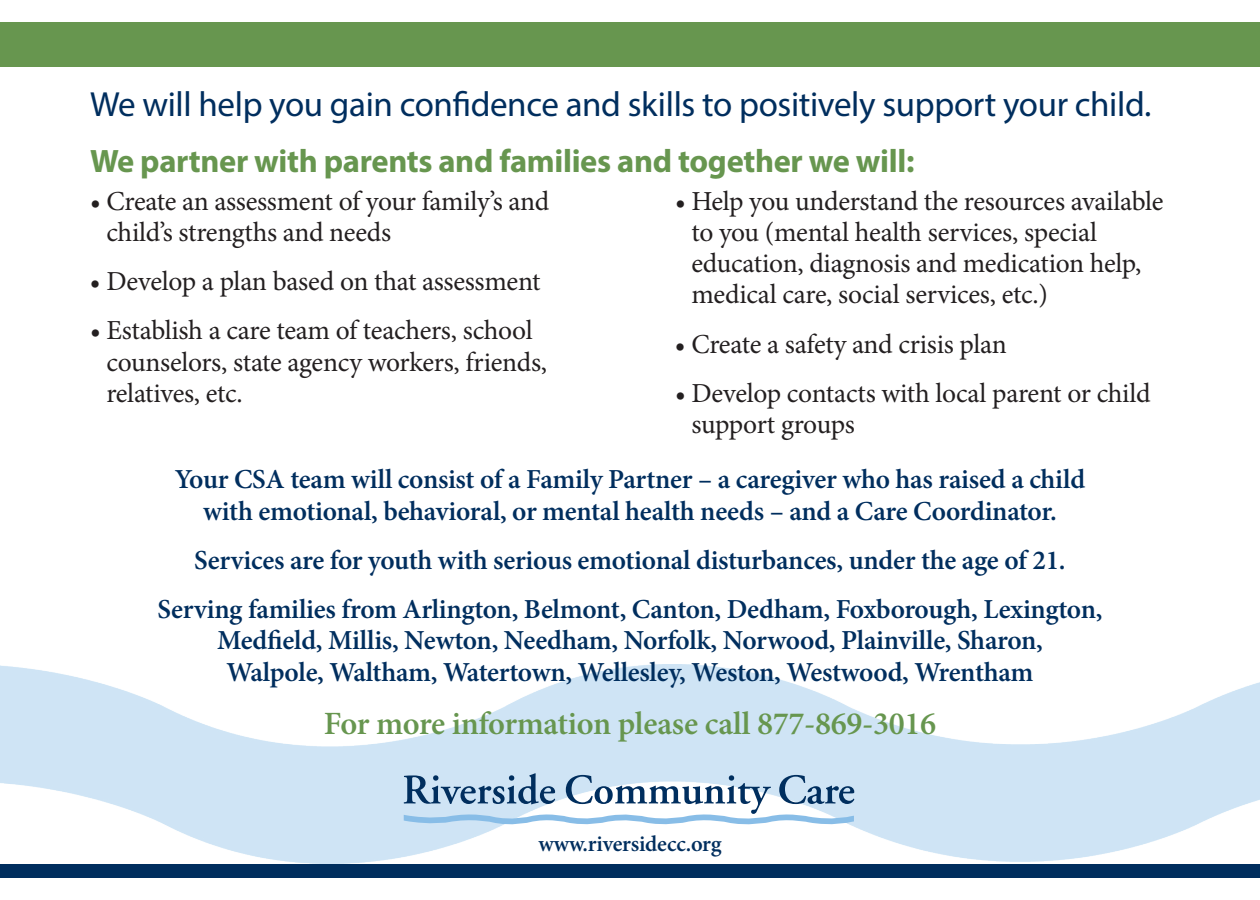
<style>
.page{position:relative;width:1260px;height:900px;background:#fff}
.page>*{position:absolute;margin:0;border:0;box-sizing:border-box;transform-origin:0 0}
.t1{font:35px "Myriad Pro";letter-spacing:-.01em;color:#002e5e}
.t2{font:700 32.5px "Myriad Pro";letter-spacing:-.01em;color:#67964f}
.t3{font:600 32.5px "Minion Pro";letter-spacing:-.01em;color:#67964f}
.t4{font:27.5px/31.2px "Minion Pro";letter-spacing:-.01em;color:#231f20}
.t5{font:600 27.5px/31.2px "Minion Pro";letter-spacing:-.01em;color:#002e5e;text-align:center}
.t6{font:600 22.5px "Minion Pro";letter-spacing:-.01em;color:#002e5e}
</style>
<div class="page">
<img style="left:0;top:664px;width:1260px;height:200px">
<div style="left:0;top:22px;width:1260px;height:46px;background:#67964f"></div>
<div style="left:0;top:864px;width:1260px;height:13px;background:#002e5e"></div>
<svg style="left:404px;top:773px;width:450px;height:54px"></svg>
<p class="t1" style="left:90px;top:83px;width:1063px">We will help you gain confidence and skills to positively support your child.</p>
<p class="t2" style="left:90px;top:140px;width:826px">We partner with parents and families and together we will:</p>
<p class="t4" style="left:106px;top:185px;width:444px;text-indent:-16px">• Create an assessment of your family’s and child’s strengths and needs</p>
<p class="t4" style="left:90px;top:266px;width:452px">• Develop a plan based on that assessment</p>
<p class="t4" style="left:106px;top:315px;width:442px;text-indent:-16px">• Establish a care team of teachers, school counselors, state agency workers, friends, relatives, etc.</p>
<p class="t4" style="left:691px;top:185px;width:474px;text-indent:-16px">• Help you understand the resources available to you (mental health services, special education, diagnosis and medication help, medical care, social services, etc.)</p>
<p class="t4" style="left:675px;top:328px;width:333px">• Create a safety and crisis plan</p>
<p class="t4" style="left:691px;top:378px;width:461px;text-indent:-16px">• Develop contacts with local parent or child support groups</p>
<p class="t5" style="left:175px;top:464px;width:912px">Your CSA team will consist of a Family Partner – a caregiver who has raised a child with emotional, behavioral, or mental health needs – and a Care Coordinator.</p>
<p class="t5" style="left:194px;top:544px;width:873px">Services are for youth with serious emotional disturbances, under the age of 21.</p>
<p class="t5" style="left:157px;top:594px;width:947px">Serving families from Arlington, Belmont, Canton, Dedham, Foxborough, Lexington,<br>Medfield, Millis, Newton, Needham, Norfolk, Norwood, Plainville, Sharon,<br>Walpole, Waltham, Watertown, Wellesley, Weston, Westwood, Wrentham</p>
<p class="t3" style="left:324px;top:701px;width:614px">For more information please call 877-869-3016</p>
<p class="t6" style="left:538px;top:828px;width:185px">www.riversidecc.org</p>
</div>
